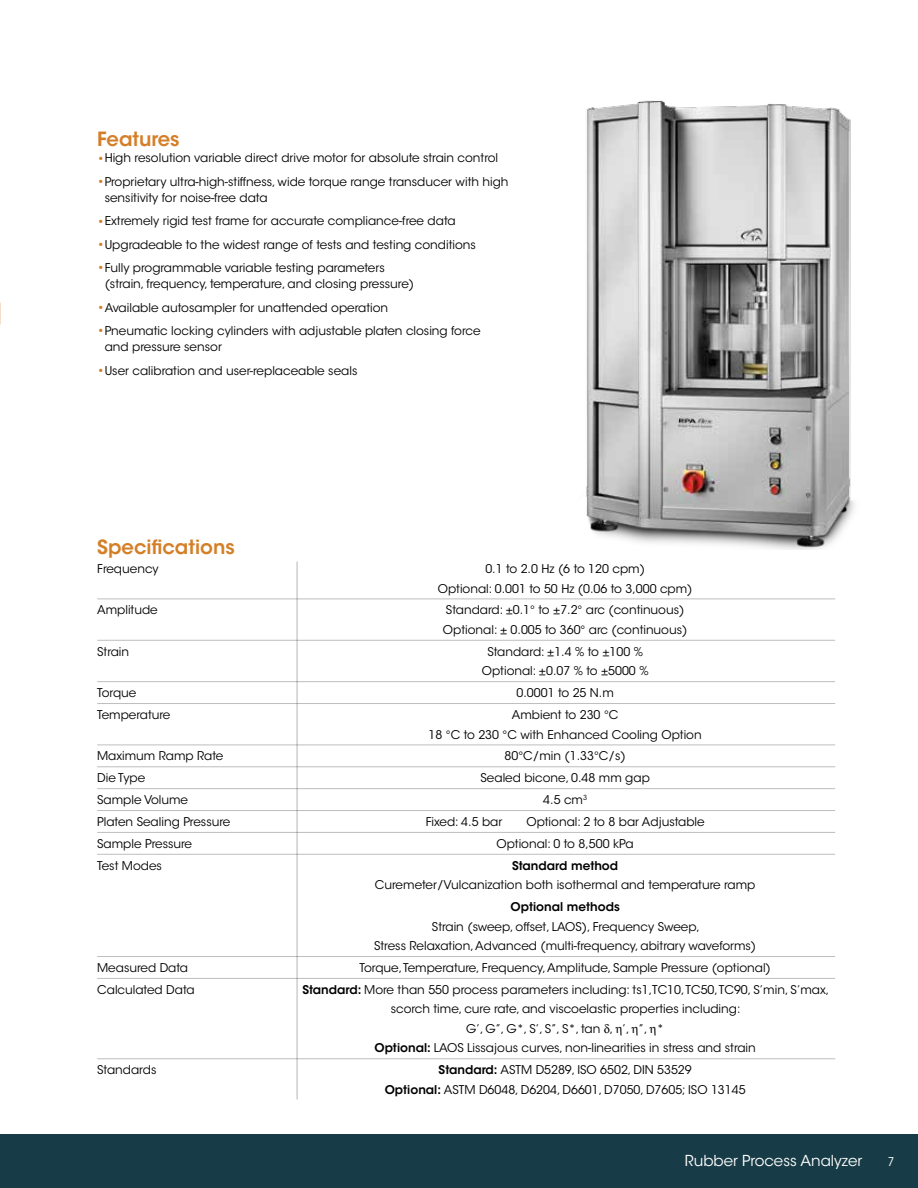
<style>
.page{position:relative;width:918px;height:1188px;background:#fff}
.page>*{position:absolute;margin:0;border:0;box-sizing:border-box;transform-origin:0 0}
.t1{font:600 19.5px "ITC Avant Garde Std";color:#d47f28}
.t2{font:15px "ITC Avant Garde Std";color:#fff}
.t3{font:12px/19.5px "ITC Avant Garde Std";color:#000;text-align:center}
.t4{font:600 12px "ITC Avant Garde Std";color:#000}
.t5{font:12px "ITC Avant Garde Std";color:#fff;scale:.95 1}
.s1{font-size:15px;color:#d47f28}
.s2{font-weight:600}
</style>
<div class="page">
<hr style="left:97px;top:599px;width:738px;height:1px;background:#bcbec0">
<hr style="left:97px;top:640px;width:738px;height:1px;background:#bcbec0">
<hr style="left:97px;top:681px;width:738px;height:1px;background:#bcbec0">
<hr style="left:97px;top:703px;width:738px;height:1px;background:#bcbec0">
<hr style="left:97px;top:745px;width:738px;height:1px;background:#bcbec0">
<hr style="left:97px;top:766px;width:738px;height:1px;background:#bcbec0">
<hr style="left:97px;top:788px;width:738px;height:1px;background:#bcbec0">
<hr style="left:97px;top:810px;width:738px;height:1px;background:#bcbec0">
<hr style="left:97px;top:832px;width:738px;height:1px;background:#bcbec0">
<hr style="left:97px;top:854px;width:738px;height:1px;background:#bcbec0">
<hr style="left:97px;top:956px;width:738px;height:1px;background:#bcbec0">
<hr style="left:97px;top:978px;width:738px;height:1px;background:#bcbec0">
<hr style="left:97px;top:1058px;width:738px;height:1px;background:#bcbec0">
<hr style="left:297px;top:562px;width:1px;height:537px;background:#000">
<div style="left:0;top:1134px;width:918px;height:54px;background:#183c47"></div>
<img style="left:586px;top:100px;width:269px;height:450px">
<h1 class="t1" style="left:97px;top:126px;width:84px">Features</h1>
<p class="t3" style="left:97px;top:148px;width:402px"><span class="s1">•</span>High resolution variable direct drive motor for absolute strain control</p>
<p class="t3" style="left:105px;top:173px;width:405px;line-height:16.5px;text-align:left;text-indent:-7px"><span class="s1">•</span>Proprietary ultra-high-stiffness, wide torque range transducer with high sensitivity for noise-free data</p>
<p class="t3" style="left:97px;top:211px;width:360px"><span class="s1">•</span> Extremely rigid test frame for accurate compliance-free data</p>
<p class="t3" style="left:97px;top:235px;width:380px"><span class="s1">•</span> U pgradeable to the widest range of tests and testing conditions</p>
<p class="t3" style="left:105px;top:259px;width:311px;line-height:16.5px;text-align:left;text-indent:-7px"><span class="s1">•</span>Fully programmable variable testing parameters (strain, frequency, temperature, and closing pressure)</p>
<p class="t3" style="left:97px;top:298px;width:292px"><span class="s1">•</span>Available autosampler for unattended operation</p>
<p class="t3" style="left:105px;top:322px;width:377px;line-height:16.5px;text-align:left;text-indent:-7px"><span class="s1">•</span>Pneumatic locking cylinders with adjustable platen closing force and pressure sensor</p>
<p class="t3" style="left:97px;top:361px;width:262px"><span class="s1">•</span> User calibration and user-replaceable seals</p>
<h1 class="t1" style="left:97px;top:534px;width:139px">Specifications</h1>
<p class="t3" style="left:97px;top:559px;width:63px">Frequency</p>
<p class="t3" style="left:438px;top:559px;width:256px">0.1 to 2.0 Hz (6 to 120 cpm)<br>Optional: 0.001 to 50 Hz (0.06 to 3,000 cpm)</p>
<p class="t3" style="left:97px;top:600px;width:62px">Amplitude</p>
<p class="t3" style="left:443px;top:600px;width:246px;text-align:left">Standard: ±0.1° to ±7.2° arc (continuous)<br>Optional: ± 0.005 to 360° arc (continuous)</p>
<p class="t3" style="left:97px;top:642px;width:34px">Strain</p>
<p class="t3" style="left:482px;top:642px;width:168px">Standard: ±1.4 % to ±100 %<br>Optional: ±0.07 % to ±5000 %</p>
<p class="t3" style="left:97px;top:683px;width:41px">Torque</p>
<p class="t3" style="left:517px;top:683px;width:99px">0.0001 to 25 N.m</p>
<p class="t3" style="left:97px;top:705px;width:75px">Temperature</p>
<p class="t3" style="left:429px;top:705px;width:275px">Ambient to 230 °C<br>18 °C to 230 °C with Enhanced Cooling Option</p>
<p class="t3" style="left:97px;top:746px;width:128px">Maximum Ramp Rate</p>
<p class="t3" style="left:505px;top:746px;width:123px">80°C/min (1.33°C/s)</p>
<p class="t3" style="left:97px;top:768px;width:50px">Die Type</p>
<p class="t3" style="left:480px;top:768px;width:171px">Sealed bicone, 0.48 mm gap</p>
<p class="t3" style="left:97px;top:790px;width:92px">Sample Volume</p>
<p class="t3" style="left:543px;top:790px;width:45px">4.5 cm<sup>3</sup></p>
<p class="t3" style="left:97px;top:812px;width:135px">Platen Sealing Pressure</p>
<p class="t3" style="left:426px;top:812px;width:78px">Fixed: 4.5 bar</p>
<p class="t3" style="left:526px;top:812px;width:180px">Optional: 2 to 8 bar Adjustable</p>
<p class="t3" style="left:97px;top:834px;width:96px">Sample Pressure</p>
<p class="t3" style="left:497px;top:834px;width:139px">Optional: 0 to 8,500 kPa</p>
<p class="t3" style="left:97px;top:856px;width:66px">Test Modes</p>
<p class="t4" style="left:512px;top:858px;width:108px">Standard method</p>
<p class="t3" style="left:375px;top:875px;width:382px">Curemeter/Vulcanization both isothermal and temperature ramp</p>
<p class="t4" style="left:511px;top:899px;width:111px">Optional methods</p>
<p class="t3" style="left:374px;top:917px;width:384px">Strain (sweep, offset, LAOS), Frequency Sweep,<br>Stress Relaxation, Advanced (multi-frequency, abitrary waveforms)</p>
<p class="t3" style="left:97px;top:958px;width:92px">Measured Data</p>
<p class="t3" style="left:359px;top:958px;width:413px">Torque, Temperature, Frequency, Amplitude, Sample Pressure (optional)</p>
<p class="t3" style="left:97px;top:980px;width:99px">Calculated Data</p>
<p class="t3" style="left:302px;top:980px;width:529px"><span class="s2">Standard:</span> More than 550 process parameters including: ts1,TC10, TC50, TC90, S’min, S’max, scorch time, cure rate, and viscoelastic properties including:<br>G’, G”, G*, S’, S”, S*, tan , ’, ”, *<br><span class="s2">Optional:</span> LAOS Lissajous curves, non-linearities in stress and strain</p>
<p class="t3" style="left:97px;top:1060px;width:61px">Standards</p>
<p class="t3" style="left:385px;top:1060px;width:362px"><span class="s2">Standard:</span> ASTM D5289, ISO 6502, DIN 53529<br><span class="s2">Optional:</span> ASTM D6048, D6204, D6601, D7050, D7605; ISO 13145</p>
<p class="t2" style="left:685px;top:1152px;width:179px">Rubber Process Analyzer</p>
<p class="t5" style="left:888px;top:1154px;width:8px">7</p>
</div>
